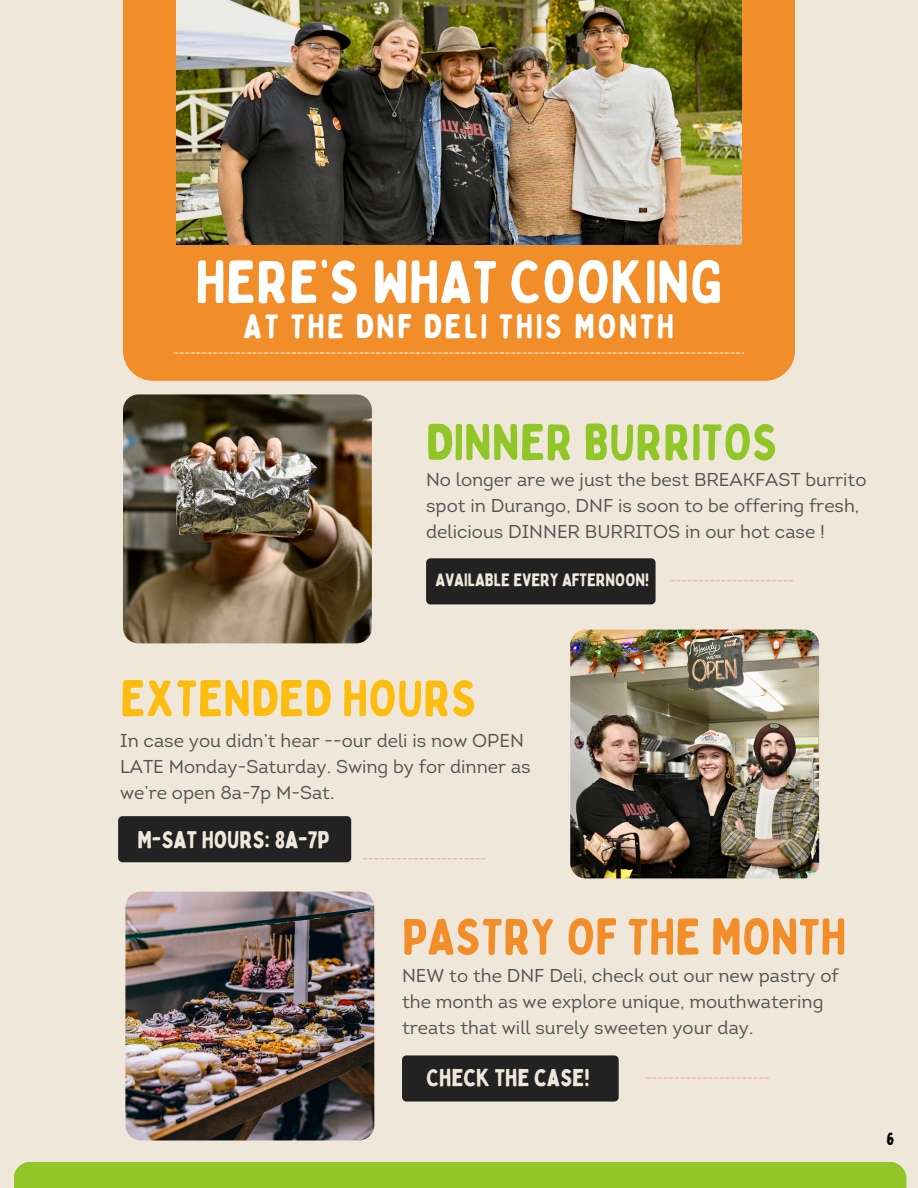
<style>
.page{position:relative;width:918px;height:1188px;background:#efe8da}
.page>*{position:absolute;margin:0;border:0;box-sizing:border-box;transform-origin:0 0}
.t1{font:60px "Bobby Jones Soft";color:#fff}
.t2{font:51px "Bobby Jones Soft";color:#f18e2a}
.t3{font:51px "Bobby Jones Soft";color:#91c628}
.t4{font:51px "Bobby Jones Soft";color:#fdbd10}
.t5{font:34.05px "Bobby Jones Soft";letter-spacing:.07em;color:#fff}
.t6{font:23.7px "Bobby Jones";color:#efe8da}
.t7{font:18.6px/25.8px "Intro";color:#545454}
.t8{font:18px "Bobby Jones Soft";color:#000}
.t9{font:17.7px "Bobby Jones";color:#efe8da}
</style>
<div class="page">
<div style="left:14px;top:1162px;width:892px;height:26px;background:#91c628"></div>
<img style="left:123px;top:394px;width:249px;height:249px;border-radius:15px">
<div style="left:123px;top:0;width:672px;height:381px;background:#f18e2a"></div>
<img style="left:176px;top:0;width:565px;height:244px">
<img style="left:570px;top:630px;width:249px;height:248px;border-radius:15px">
<svg style="left:174px;top:352px;width:570px;height:2px"></svg>
<div style="left:426px;top:558px;width:230px;height:46px;background:#222;border-radius:4px"></div>
<div style="left:118px;top:816px;width:233px;height:46px;background:#222;border-radius:4px"></div>
<svg style="left:671px;top:580px;width:122px;height:1px"></svg>
<svg style="left:363px;top:858px;width:123px;height:1px"></svg>
<img style="left:125px;top:892px;width:249px;height:248px;border-radius:15px">
<div style="left:402px;top:1055px;width:217px;height:47px;background:#222;border-radius:4px"></div>
<svg style="left:646px;top:1077px;width:123px;height:2px"></svg>
<p class="t1" style="left:195px;top:245px;width:529px">HERE’S WHAT COOKING</p>
<p class="t5" style="left:244px;top:305px;width:432px">AT THE DNF DELI THIS MONTH</p>
<h5 class="t3" style="left:426px;top:411px;width:354px">DINNER BURRITOS</h5>
<p class="t7" style="left:426px;top:469px;width:442px">No longer are we just the best BREAKFAST burrito spot in Durango, DNF is soon to be offering fresh, delicious DINNER BURRITOS in our hot case !</p>
<h2 class="t9" style="left:436px;top:569px;width:215px">AVAILABLE EVERY AFTERNOON!</h2>
<h2 class="t4" style="left:120px;top:667px;width:359px">EXTENDED HOURS</h2>
<p class="t7" style="left:120px;top:730px;width:412px">In case you didn’t hear --our deli is now OPEN<br>LATE Monday-Saturday. Swing by for dinner as we’re open 8a-7p M-Sat.</p>
<p class="t6" style="left:137px;top:824px;width:193px">M-SAT HOURS: 8A-7P</p>
<h4 class="t2" style="left:402px;top:905px;width:446px">PASTRY OF THE MONTH</h4>
<p class="t7" style="left:402px;top:964px;width:438px">NEW to the DNF Deli, check out our new pastry of the month as we explore unique, mouthwatering treats that will surely sweeten your day.</p>
<h4 class="t6" style="left:426px;top:1063px;width:165px">CHECK THE CASE!</h4>
<h3 class="t8" style="left:886px;top:1128px;width:9px">6</h3>
</div>
